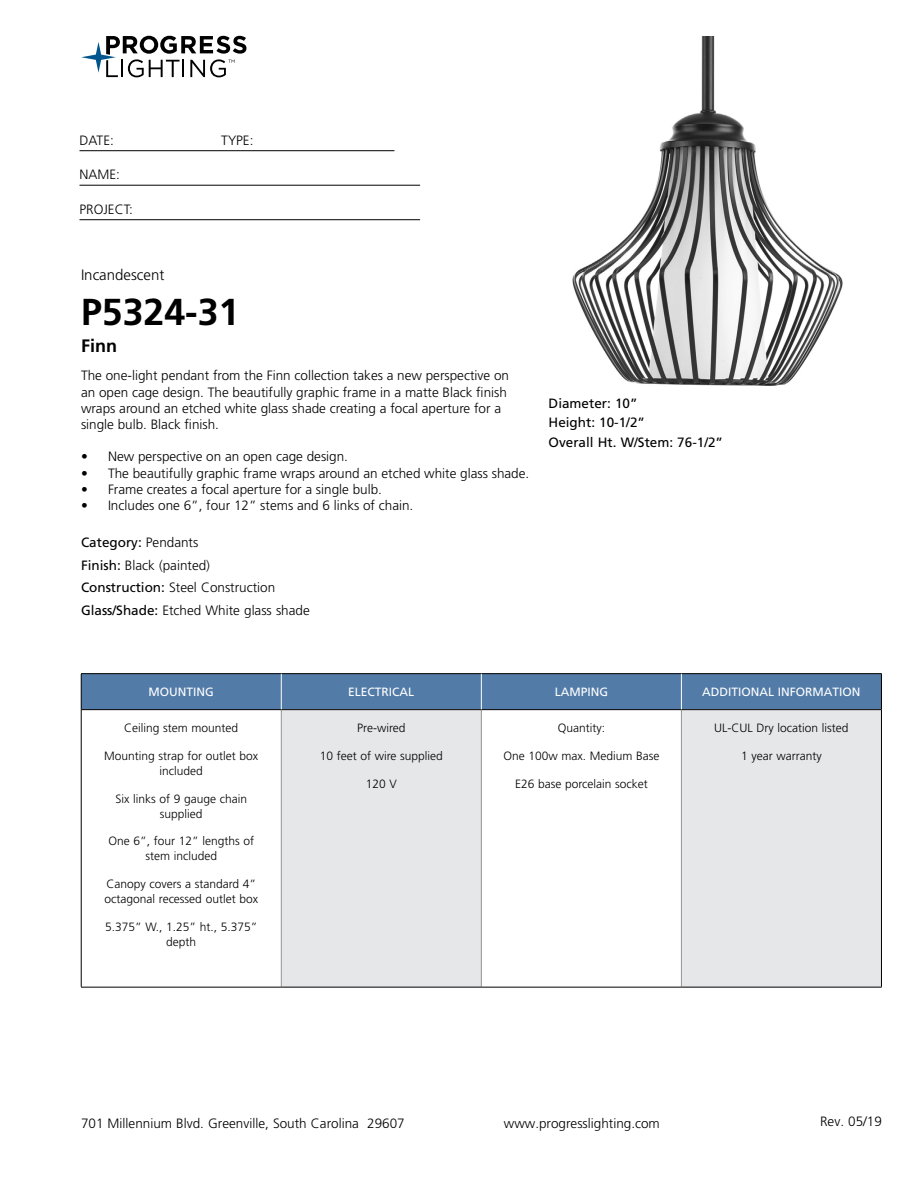
<style>
.page{position:relative;width:918px;height:1188px;background:#fff}
.page>*{position:absolute;margin:0;border:0;box-sizing:border-box;transform-origin:0 0}
.t1{font:700 37.5px "Frutiger LT Std";color:#000}
.t2{font:700 18px "Frutiger LT Std";color:#000}
.t3{font:300 15px "Frutiger LT Std";color:#000}
.t4{font:300 13.5px/16.2px "Frutiger LT Std";color:#000}
.t5{font:13.5px/19.5px "Frutiger LT Std";color:#000}
.t6{font:300 12px/15px "Frutiger LT Std";color:#000;text-align:center}
.t7{font:12px "Frutiger LT Std";color:#fff}
.s1{font-weight:400}
</style>
<div class="page">
<svg style="left:81px;top:36px;width:165px;height:41px"></svg>
<hr style="left:80px;top:150px;width:314px;height:1px;background:#000">
<hr style="left:80px;top:185px;width:340px;height:1px;background:#000">
<hr style="left:80px;top:219px;width:340px;height:1px;background:#000">
<div style="left:82px;top:674px;width:799px;height:35px;background:#527ba8"></div>
<div style="left:281px;top:710px;width:200px;height:277px;background:#e6e7e8"></div>
<div style="left:681px;top:710px;width:200px;height:277px;background:#e6e7e8"></div>
<hr style="left:281px;top:710px;width:1px;height:277px;background:#939598">
<hr style="left:481px;top:710px;width:1px;height:277px;background:#939598">
<hr style="left:681px;top:710px;width:1px;height:277px;background:#939598">
<hr style="left:81px;top:709px;width:200px;height:1px;background:#000">
<hr style="left:281px;top:709px;width:200px;height:1px;background:#000">
<hr style="left:481px;top:709px;width:200px;height:1px;background:#000">
<hr style="left:681px;top:709px;width:200px;height:1px;background:#000">
<hr style="left:81px;top:987px;width:200px;height:1px;background:#000">
<hr style="left:281px;top:987px;width:200px;height:1px;background:#000">
<hr style="left:481px;top:987px;width:200px;height:1px;background:#000">
<hr style="left:681px;top:987px;width:201px;height:1px;background:#000">
<hr style="left:81px;top:673px;width:200px;height:1px;background:#000">
<hr style="left:81px;top:674px;width:1px;height:36px;background:#000">
<hr style="left:281px;top:673px;width:200px;height:1px;background:#000">
<hr style="left:481px;top:673px;width:200px;height:1px;background:#000">
<hr style="left:681px;top:673px;width:201px;height:1px;background:#000">
<hr style="left:881px;top:674px;width:1px;height:36px;background:#000">
<hr style="left:81px;top:710px;width:1px;height:277px;background:#000">
<hr style="left:881px;top:710px;width:1px;height:277px;background:#000">
<hr style="left:281px;top:674px;width:1px;height:35px;background:#fff">
<hr style="left:681px;top:674px;width:1px;height:35px;background:#fff">
<hr style="left:481px;top:674px;width:1px;height:35px;background:#fff">
<img style="left:572px;top:36px;width:271px;height:349px">
<p class="t4" style="left:80px;top:132px;width:36px">DATE:</p>
<p class="t4" style="left:221px;top:132px;width:34px">TYPE:</p>
<p class="t4" style="left:80px;top:167px;width:42px">NAME:</p>
<p class="t4" style="left:80px;top:201px;width:55px">PROJECT:</p>
<p class="t3" style="left:81px;top:266px;width:85px">Incandescent</p>
<h1 class="t1" style="left:81px;top:290px;width:160px">P5324-31</h1>
<h2 class="t2" style="left:81px;top:335px;width:37px">Finn</h2>
<p class="t4" style="left:81px;top:368px;width:430px">The one-light pendant from the Finn collection takes a new perspective on an open cage design. The beautifully graphic frame in a matte Black finish wraps around an etched white glass shade creating a focal aperture for a single bulb. Black finish.</p>
<p class="t4" style="left:81px;top:449px;width:269px">• New perspective on an open cage design.</p>
<p class="t4" style="left:81px;top:465px;width:450px">• The beautifully graphic frame wraps around an etched white glass shade.</p>
<p class="t4" style="left:81px;top:481px;width:303px">• Frame creates a focal aperture for a single bulb.</p>
<p class="t4" style="left:81px;top:497px;width:334px">• Includes one 6”, four 12” stems and 6 links of chain.</p>
<p class="t4" style="left:81px;top:532px;width:230px;line-height:22.5px"><span class="s1">Category:</span> Pendants<br><span class="s1">Finish:</span> Black (painted)<br><span class="s1">Construction:</span> Steel Construction<br><span class="s1">Glass/Shade:</span> Etched White glass shade</p>
<p class="t5" style="left:549px;top:393px;width:176px">Diameter: 10”<br>Height: 10-1/2”<br>Overall Ht. W/Stem: 76-1/2”</p>
<p class="t7" style="left:149px;top:685px;width:67px">MOUNTING</p>
<p class="t7" style="left:348px;top:685px;width:68px">ELECTRICAL</p>
<p class="t7" style="left:555px;top:685px;width:55px">LAMPING</p>
<p class="t7" style="left:702px;top:685px;width:160px">ADDITIONAL INFORMATION</p>
<p class="t6" style="left:124px;top:721px;width:116px">Ceiling stem mounted</p>
<p class="t6" style="left:104px;top:748px;width:156px">Mounting strap for outlet box included</p>
<p class="t6" style="left:115px;top:791px;width:133px">Six links of 9 gauge chain supplied</p>
<p class="t6" style="left:108px;top:834px;width:147px">One 6”, four 12” lengths of stem included</p>
<p class="t6" style="left:105px;top:877px;width:155px;text-align:left">Canopy covers a standard 4” octagonal recessed outlet box</p>
<p class="t6" style="left:105px;top:919px;width:154px">5.375” W., 1.25” ht., 5.375” depth</p>
<p class="t6" style="left:357px;top:721px;width:50px">Pre-wired</p>
<p class="t6" style="left:320px;top:748px;width:125px">10 feet of wire supplied</p>
<p class="t6" style="left:366px;top:776px;width:33px">120 V</p>
<p class="t6" style="left:714px;top:721px;width:136px">UL-CUL Dry location listed</p>
<p class="t6" style="left:741px;top:748px;width:82px">1 year warranty</p>
<p class="t6" style="left:558px;top:721px;width:49px">Quantity:</p>
<p class="t6" style="left:503px;top:748px;width:158px">One 100w max. Medium Base</p>
<p class="t6" style="left:515px;top:776px;width:134px">E26 base porcelain socket</p>
<p class="t4" style="left:81px;top:1115px;width:325px">701 Millennium Blvd. Greenville, South Carolina 29607</p>
<p class="t4" style="left:504px;top:1115px;width:158px">www.progresslighting.com</p>
<p class="t4" style="left:820px;top:1114px;width:63px">Rev. 05/19</p>
</div>
